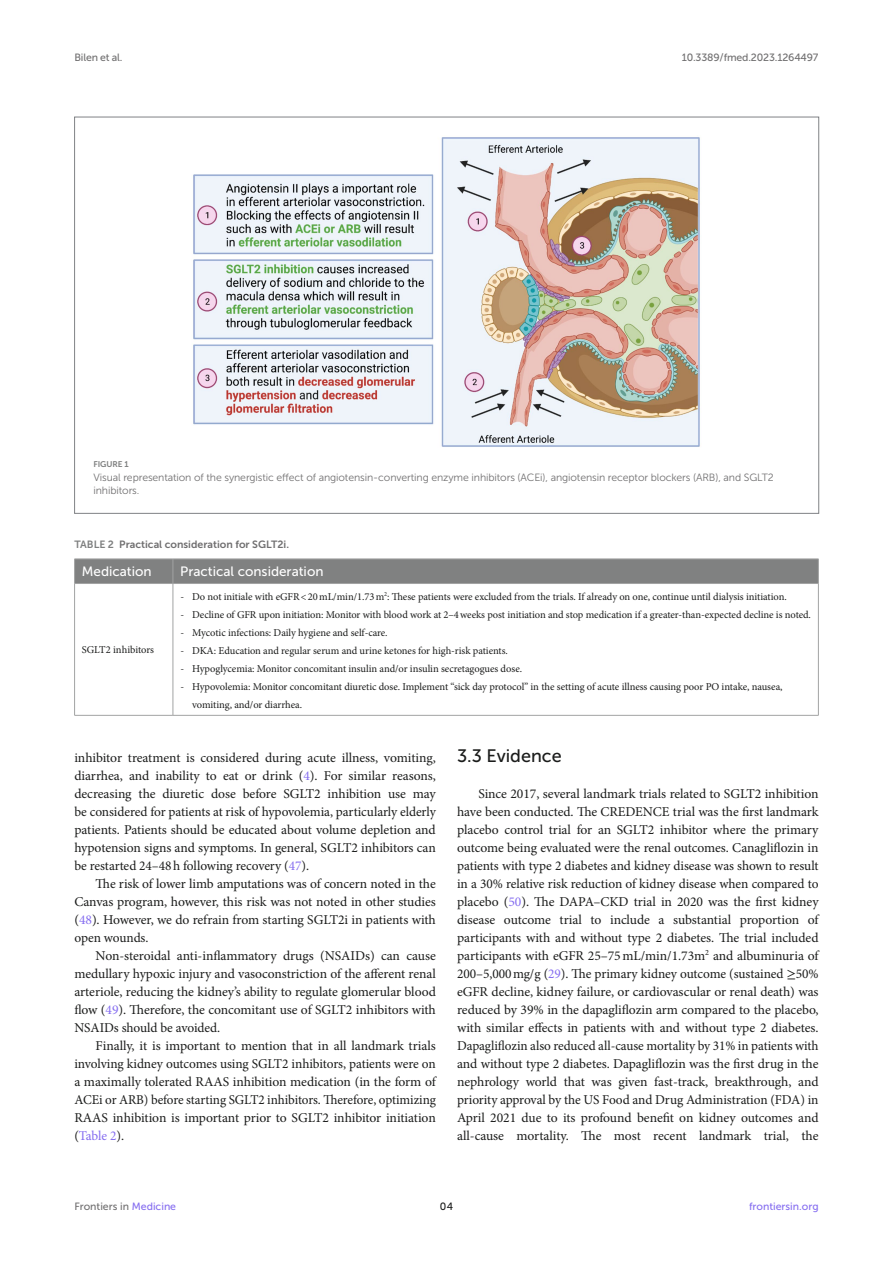
<style>
.page{position:relative;width:893px;height:1263px;background:#fff}
.page>*{position:absolute;margin:0;border:0;box-sizing:border-box;transform-origin:0 0}
.HEAD_2{font:18px "Museo Sans 500";color:#1b1c1b}
.TEXT_FLUSH{font:13.5px/18px "Minion Pro";letter-spacing:-.005em;color:#1b1c1b;text-align:justify}
.TEXT{font:13.5px/18px "Minion Pro";letter-spacing:-.005em;color:#1b1c1b;text-align:justify}
.TB_CH{font:13.5px "Museo Sans 500";color:#fff}
.TB_BL{font:10.5px/18px "Minion Pro";letter-spacing:-.005em;color:#1b1c1b}
.FIG_LEG{font:10.5px/13.5px "Museo Sans 300";letter-spacing:-.01em;color:#706f70}
.t1{font:10.5px "Museo Sans 500";letter-spacing:-.015em;color:#706f70}
.TT{font:10.5px "Museo Sans 700";color:#706f70}
.t2{font:10.5px "Museo Sans 500";color:#856df0}
.TB_TX{font:10.5px "Minion Pro";letter-spacing:-.005em;color:#1b1c1b}
.t3{font:10.5px "Museo Sans 500";color:#1b1c1b}
.FIG_HD{font:8.25px "Museo Sans 700";letter-spacing:-.01em;color:#7e7f7f}
.s1{color:#7e7f7f}
.s2{color:#856df0}
.s3{font-family:"STIX General"}
</style>
<div class="page">
<img style="left:193px;top:137px;width:507px;height:310px">
<hr style="left:173px;top:583px;width:646px;height:1px;background:#a2a3a3">
<div style="left:74px;top:559px;width:745px;height:24px;background:#808181"></div>
<hr style="left:74px;top:583px;width:99px;height:1px;background:#a2a3a3">
<hr style="left:818px;top:584px;width:1px;height:131px;background:#a2a3a3">
<hr style="left:173px;top:715px;width:646px;height:1px;background:#a2a3a3">
<hr style="left:74px;top:584px;width:1px;height:131px;background:#a2a3a3">
<hr style="left:173px;top:584px;width:1px;height:131px;background:#a2a3a3">
<hr style="left:74px;top:715px;width:99px;height:1px;background:#a2a3a3">
<p class="t1" style="left:74px;top:51px;width:50px">Bilen et al.</p>
<p class="t1" style="left:682px;top:51px;width:138px">10.3389/fmed.2023.1264497</p>
<p class="FIG_HD" style="left:94px;top:460px;width:37px">FIGURE 1</p>
<p class="FIG_LEG" style="left:94px;top:471px;width:682px">Visual representation of the synergistic effect of angiotensin-converting enzyme inhibitors (ACEi), angiotensin receptor blockers (ARB), and SGLT2 inhibitors.</p>
<p class="TT" style="left:74px;top:539px;width:216px"><span class="s1">TABLE 2</span> Practical consideration for SGLT2i.</p>
<p class="TB_CH" style="left:82px;top:564px;width:71px">Medication</p>
<p class="TB_CH" style="left:180px;top:564px;width:145px">Practical consideration</p>
<p class="TB_TX" style="left:82px;top:643px;width:74px">SGLT2 inhibitors</p>
<p class="TB_BL" style="left:180px;top:588px;width:608px">- Do not initiale with eGFR&lt;20mL/min/1.73m<sup>2</sup>: These patients were excluded from the trials. If already on one, continue until dialysis initiation.</p>
<p class="TB_BL" style="left:180px;top:606px;width:632px">- Decline of GFR upon initiation: Monitor with blood work at 2–4weeks post initiation and stop medication if a greater-than-expected decline is noted.</p>
<p class="TB_BL" style="left:180px;top:624px;width:209px">- Mycotic infections: Daily hygiene and self-care.</p>
<p class="TB_BL" style="left:180px;top:642px;width:329px">- DKA: Education and regular serum and urine ketones for high-risk patients.</p>
<p class="TB_BL" style="left:180px;top:660px;width:343px">- Hypoglycemia: Monitor concomitant insulin and/or insulin secretagogues dose.</p>
<p class="TB_BL" style="left:192px;top:678px;width:592px;text-indent:-12px">- Hypovolemia: Monitor concomitant diuretic dose. Implement “sick day protocol” in the setting of acute illness causing poor PO intake, nausea, vomiting, and/or diarrhea.</p>
<p class="TEXT" style="left:74px;top:749px;width:363px">inhibitor treatment is considered during acute illness, vomiting, diarrhea, and inability to eat or drink (<span class="s2">4</span>). For similar reasons, decreasing the diuretic dose before SGLT2 inhibition use may be considered for patients at risk of hypovolemia, particularly elderly patients. Patients should be educated about volume depletion and hypotension signs and symptoms. In general, SGLT2 inhibitors can be restarted 24–48h following recovery (<span class="s2">47</span>).</p>
<p class="TEXT" style="left:74px;top:875px;width:363px;text-indent:21px">The risk of lower limb amputations was of concern noted in the Canvas program, however, this risk was not noted in other studies (<span class="s2">48</span>). However, we do refrain from starting SGLT2i in patients with open wounds.</p>
<p class="TEXT" style="left:74px;top:947px;width:363px;text-indent:21px">Non-steroidal anti-inflammatory drugs (NSAIDs) can cause medullary hypoxic injury and vasoconstriction of the afferent renal arteriole, reducing the kidney’s ability to regulate glomerular blood flow (<span class="s2">49</span>). Therefore, the concomitant use of SGLT2 inhibitors with NSAIDs should be avoided.</p>
<p class="TEXT" style="left:74px;top:1037px;width:363px;text-indent:21px">Finally, it is important to mention that in all landmark trials involving kidney outcomes using SGLT2 inhibitors, patients were on a maximally tolerated RAAS inhibition medication (in the form of ACEi or ARB) before starting SGLT2 inhibitors. Therefore, optimizing RAAS inhibition is important prior to SGLT2 inhibitor initiation (<span class="s2">Table 2</span>).</p>
<p class="HEAD_2" style="left:457px;top:746px;width:106px">3.3 Evidence</p>
<p class="TEXT_FLUSH" style="left:457px;top:785px;width:363px;text-indent:21px">Since 2017, several landmark trials related to SGLT2 inhibition have been conducted. The CREDENCE trial was the first landmark placebo control trial for an SGLT2 inhibitor where the primary outcome being evaluated were the renal outcomes. Canagliflozin in patients with type 2 diabetes and kidney disease was shown to result in a 30% relative risk reduction of kidney disease when compared to placebo (<span class="s2">50</span>). The DAPA–CKD trial in 2020 was the first kidney disease outcome trial to include a substantial proportion of participants with and without type 2 diabetes. The trial included participants with eGFR 25–75mL/min/1.73m<sup>2</sup> and albuminuria of 200–5,000mg/g (<span class="s2">29</span>). The primary kidney outcome (sustained <span class="s3">≥</span>50% eGFR decline, kidney failure, or cardiovascular or renal death) was reduced by 39% in the dapagliflozin arm compared to the placebo, with similar effects in patients with and without type 2 diabetes.<br>Dapagliflozin also reduced all-cause mortality by 31% in patients with and without type 2 diabetes. Dapagliflozin was the first drug in the nephrology world that was given fast-track, breakthrough, and priority approval by the US Food and Drug Administration (FDA) in April 2021 due to its profound benefit on kidney outcomes and all-cause mortality. The most recent landmark trial, the</p>
<p class="t1" style="left:74px;top:1200px;width:103px">Frontiers in <span class="s2">Medicine</span></p>
<p class="t3" style="left:440px;top:1200px;width:15px">04</p>
<p class="t2" style="left:749px;top:1200px;width:71px">frontiersin.org</p>
</div>
